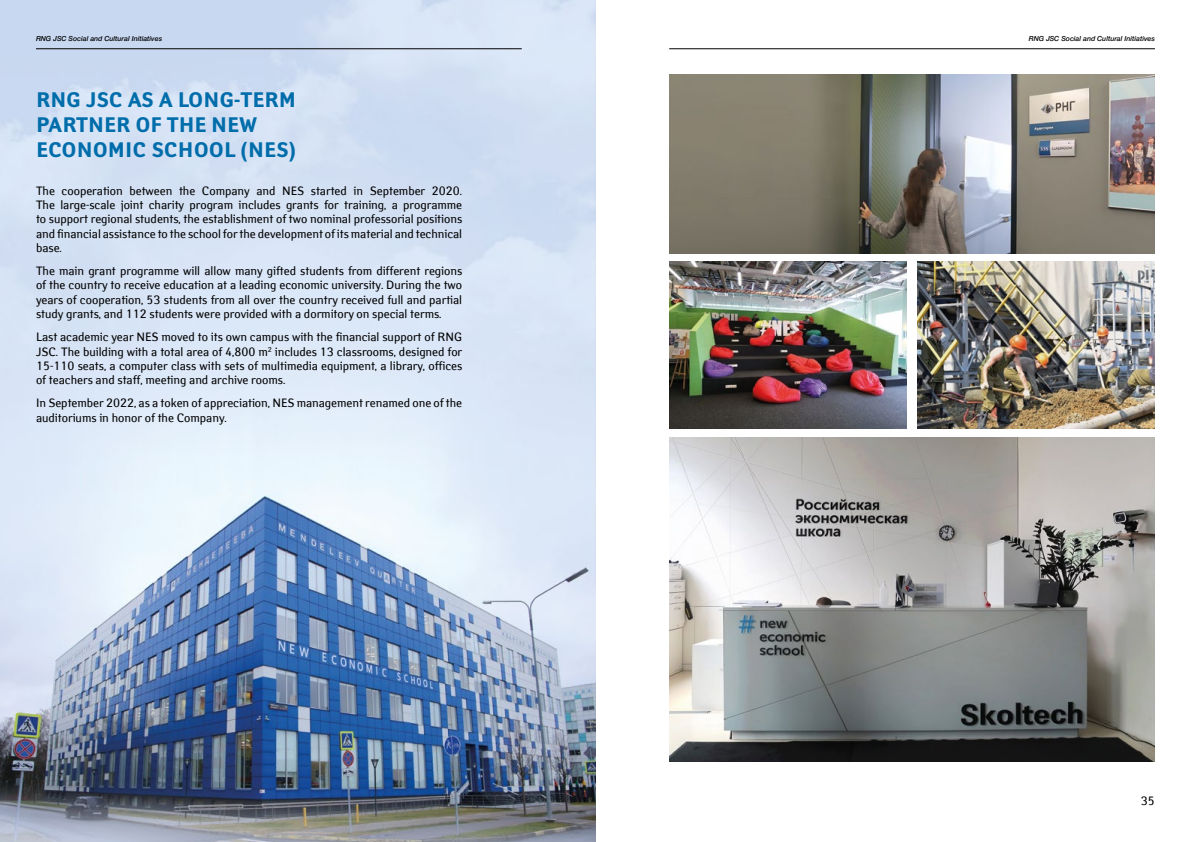
<style>
.page{position:relative;width:1191px;height:842px;background:#fff}
.page>*{position:absolute;margin:0;border:0;box-sizing:border-box;transform-origin:0 0}
.t1{font:700 21px/25.2px "Yanus C";color:#006dab}
.t2{font:12px/14.4px "Yanus C";color:#000;text-align:justify}
.t3{font:italic 500 7px "Helvetica Neue Cyr";color:#000}
</style>
<div class="page">
<hr style="left:669px;top:48px;width:486px;height:1px;background:#000">
<img style="left:669px;top:74px;width:486px;height:179px">
<img style="left:0;top:0;width:595px;height:842px">
<hr style="left:36px;top:48px;width:486px;height:1px;background:#000">
<img style="left:917px;top:262px;width:237px;height:166px">
<img style="left:669px;top:438px;width:486px;height:323px">
<img style="left:669px;top:262px;width:237px;height:166px">
<p class="t3" style="left:36px;top:35px;width:128px">RNG JSC Social and Cultural Initiatives</p>
<h1 class="t1" style="left:36px;top:87px;width:261px">RNG JSC AS A LONG-TERM<br>PARTNER OF THE NEW<br>ECONOMIC SCHOOL (NES)</h1>
<p class="t2" style="left:36px;top:183px;width:428px">The cooperation between the Company and NES started in September 2020.<br>The large-scale joint charity program includes grants for training, a programme to support regional students, the establishment of two nominal professorial positions and financial assistance to the school for the development of its material and technical base.</p>
<p class="t2" style="left:36px;top:264px;width:428px">The main grant programme will allow many gifted students from different regions of the country to receive education at a leading economic university. During the two years of cooperation, 53 students from all over the country received full and partial study grants, and 112 students were provided with a dormitory on special terms.</p>
<p class="t2" style="left:36px;top:330px;width:428px">Last academic year NES moved to its own campus with the financial support of RNG JSC. The building with a total area of 4,800 m<sup>2</sup> includes 13 classrooms, designed for 15-110 seats, a computer class with sets of multimedia equipment, a library, offices of teachers and staff, meeting and archive rooms.</p>
<p class="t2" style="left:36px;top:396px;width:428px">In September 2022, as a token of appreciation, NES management renamed one of the auditoriums in honor of the Company.</p>
<p class="t3" style="left:1028px;top:35px;width:128px">RNG JSC Social and Cultural Initiatives</p>
<p class="t2" style="left:1141px;top:793px;width:16px">35</p>
</div>
